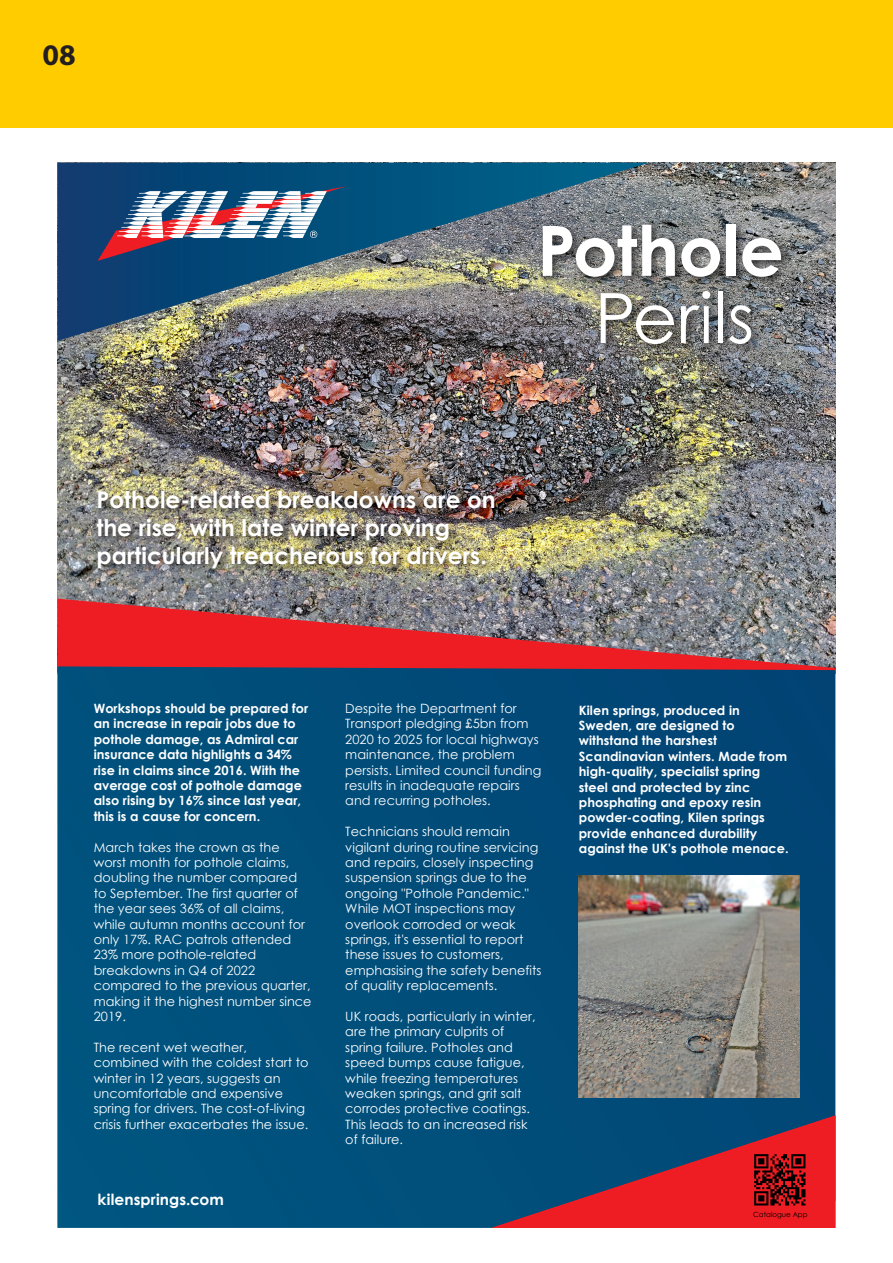
<style>
.page{position:relative;width:893px;height:1263px;background:#fff}
.page>*{position:absolute;margin:0;border:0;box-sizing:border-box;transform-origin:0 0}
.t1{font:700 69.45px/67.2px "Century Gothic";letter-spacing:-.005em;color:#fff;text-align:center}
.t2{font:700 30px "Myriad Pro";color:#231f20}
.t3{font:700 23.1px/27.8px "Century Gothic";letter-spacing:.005em;color:#fff}
.t4{font:700 15.45px "Century Gothic";letter-spacing:.005em;color:#fff}
.t5{font:12.9px/15.5px "Century Gothic";letter-spacing:.005em;color:#fff}
.t6{font:700 12.9px/15.5px "Century Gothic";letter-spacing:.005em;color:#fff}
.t7{font:7.05px "Century Gothic";color:#000001}
.s1{font-weight:400}
</style>
<div class="page">
<div style="left:0;top:0;width:893px;height:128px;background:#fc0"></div>
<hr style="left:892px;top:128px;width:1px;height:1135px;background:#005f85">
<img style="left:57px;top:163px;width:778px;height:436px">
<img style="left:57px;top:163px;width:592px;height:178px">
<svg style="left:98px;top:186px;width:249px;height:75px"></svg>
<svg style="left:57px;top:670px;width:778px;height:558px;background:#014d7a"></svg>
<svg style="left:57px;top:599px;width:778px;height:71px;background:#b34f55"></svg>
<svg style="left:491px;top:1115px;width:344px;height:113px;background:#663754"></svg>
<img style="left:530px;top:209px;width:268px;height:170px">
<img style="left:747px;top:1146px;width:67px;height:67px">
<img style="left:578px;top:876px;width:222px;height:222px">
<img style="left:89px;top:481px;width:449px;height:115px">
<p class="t2" style="left:43px;top:38px;width:35px">08</p>
<p class="t1" style="left:537px;top:214px;width:248px">Pothole<br><span class="s1">Perils</span></p>
<p class="t3" style="left:96px;top:485px;width:401px">Pothole-related breakdowns are on the rise, with late winter proving particularly treacherous for drivers.</p>
<p class="t6" style="left:94px;top:700px;width:216px">Workshops should be prepared for an increase in repair jobs due to pothole damage, as Admiral car insurance data highlights a 34% rise in claims since 2016. With the average cost of pothole damage also rising by 16% since last year, this is a cause for concern.</p>
<p class="t5" style="left:94px;top:839px;width:219px">March takes the crown as the worst month for pothole claims, doubling the number compared to September. The first quarter of the year sees 36% of all claims, while autumn months account for only 17%. RAC patrols attended<br>23% more pothole-related breakdowns in Q4 of 2022 compared to the previous quarter, making it the highest number since<br>2019.</p>
<p class="t5" style="left:94px;top:1039px;width:216px">The recent wet weather, combined with the coldest start to winter in 12 years, suggests an uncomfortable and expensive spring for drivers. The cost-of-living crisis further exacerbates the issue.</p>
<p class="t4" style="left:98px;top:1187px;width:128px">kilensprings.com</p>
<p class="t5" style="left:345px;top:700px;width:198px">Despite the Department for<br>Transport pledging £5bn from<br>2020 to 2025 for local highways maintenance, the problem persists. Limited council funding results in inadequate repairs and recurring potholes.</p>
<p class="t5" style="left:345px;top:824px;width:198px">Technicians should remain vigilant during routine servicing and repairs, closely inspecting suspension springs due to the ongoing "Pothole Pandemic."<br>While MOT inspections may overlook corroded or weak springs, it's essential to report these issues to customers, emphasising the safety benefits of quality replacements.</p>
<p class="t5" style="left:345px;top:1008px;width:192px">UK roads, particularly in winter, are the primary culprits of spring failure. Potholes and speed bumps cause fatigue, while freezing temperatures weaken springs, and grit salt corrodes protective coatings.<br>This leads to an increased risk of failure.</p>
<p class="t6" style="left:579px;top:702px;width:211px">Kilen springs, produced in<br>Sweden, are designed to withstand the harshest<br>Scandinavian winters. Made from high-quality, specialist spring steel and protected by zinc phosphating and epoxy resin powder-coating, Kilen springs provide enhanced durability against the UK's pothole menace.</p>
<p class="t7" style="left:753px;top:1209px;width:56px">Catalogue App</p>
</div>
